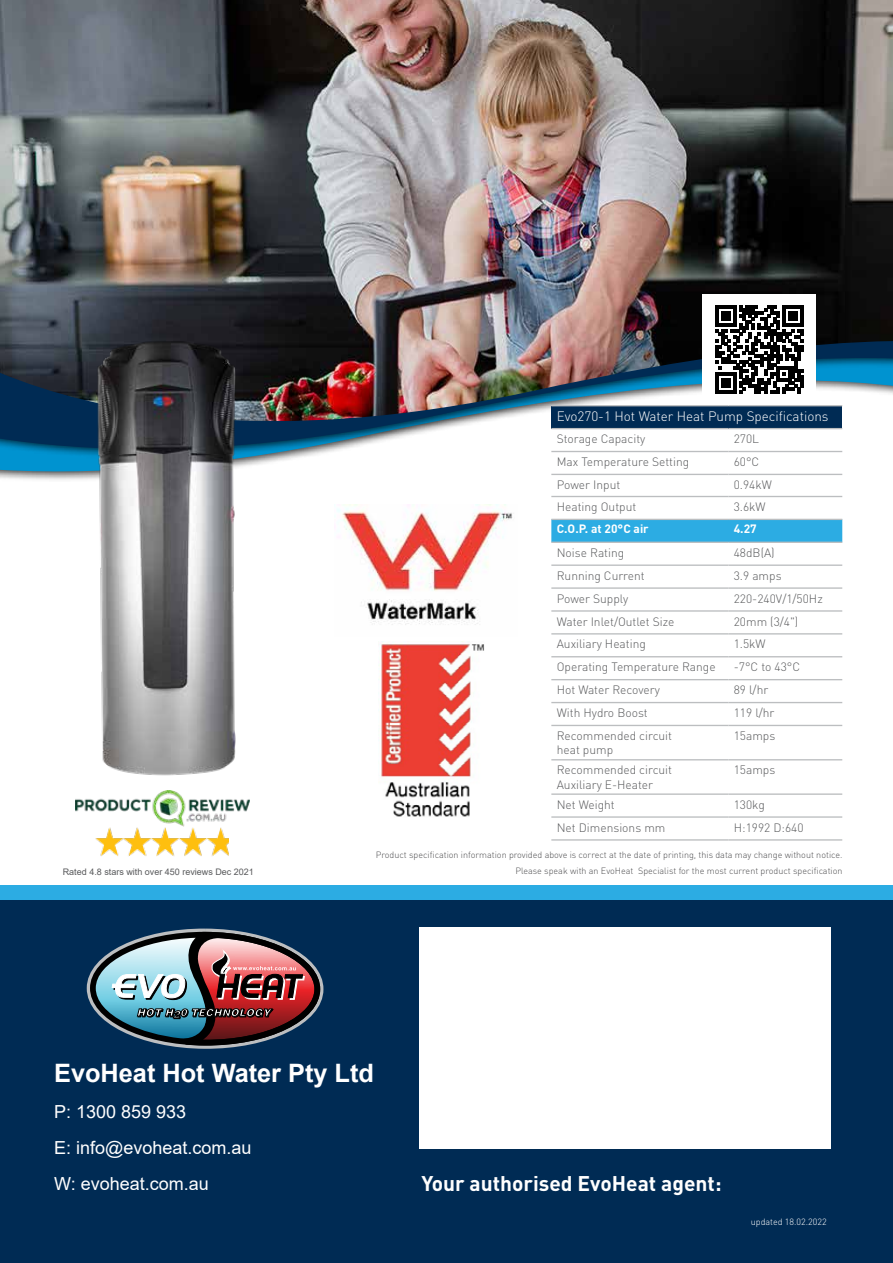
<style>
.page{position:relative;width:893px;height:1263px;background:#fff}
.page>*{position:absolute;margin:0;border:0;box-sizing:border-box;transform-origin:0 0}
.t1{font:700 25.35px "Arial";color:#fff}
.t2{font:700 21px "DIN";color:#fff}
.t3{font:18px/36px "Arial";color:#fff}
.t4{font:300 13.5px "DIN";color:#fff}
.t5{font:300 12px/14.4px "DIN";color:#58595b}
.t6{font:700 12px "DIN";color:#fff}
.t7{font:300 9px/16.5px "DIN";color:#4d4d4f;text-align:right}
.t8{font:9px "Arial";color:#58595b}
.t9{font:300 9px "DIN";color:#fff}
</style>
<div class="page">
<img style="left:0;top:0;width:893px;height:423px">
<div style="left:0;top:888px;width:893px;height:375px;background:#002b54"></div>
<svg style="left:89px;top:928px;width:232px;height:121px"></svg>
<div style="left:420px;top:928px;width:411px;height:221px;background:#fff"></div>
<img style="left:426px;top:504px;width:87px;height:121px">
<img style="left:426px;top:641px;width:59px;height:176px">
<div style="left:551px;top:406px;width:291px;height:23px;background:#002b54"></div>
<svg style="left:551px;top:520px;width:291px;height:22px;background:#2face2"></svg>
<hr style="left:551px;top:405px;width:177px;height:1px;background:#bcbec0">
<hr style="left:728px;top:405px;width:114px;height:1px;background:#bcbec0">
<hr style="left:551px;top:428px;width:177px;height:1px;background:#bcbec0">
<hr style="left:728px;top:428px;width:114px;height:1px;background:#bcbec0">
<hr style="left:551px;top:451px;width:177px;height:1px;background:#bcbec0">
<hr style="left:728px;top:451px;width:114px;height:1px;background:#bcbec0">
<hr style="left:551px;top:474px;width:177px;height:1px;background:#bcbec0">
<hr style="left:728px;top:474px;width:114px;height:1px;background:#bcbec0">
<hr style="left:551px;top:496px;width:177px;height:1px;background:#bcbec0">
<hr style="left:728px;top:496px;width:114px;height:1px;background:#bcbec0">
<hr style="left:551px;top:519px;width:177px;height:1px;background:#bcbec0">
<hr style="left:728px;top:519px;width:114px;height:1px;background:#bcbec0">
<hr style="left:551px;top:542px;width:177px;height:1px;background:#bcbec0">
<hr style="left:728px;top:542px;width:114px;height:1px;background:#bcbec0">
<hr style="left:551px;top:564px;width:177px;height:2px;background:#bcbec0">
<hr style="left:728px;top:564px;width:114px;height:2px;background:#bcbec0">
<hr style="left:551px;top:587px;width:177px;height:2px;background:#bcbec0">
<hr style="left:728px;top:587px;width:114px;height:2px;background:#bcbec0">
<hr style="left:551px;top:610px;width:177px;height:2px;background:#bcbec0">
<hr style="left:728px;top:610px;width:114px;height:2px;background:#bcbec0">
<hr style="left:551px;top:633px;width:177px;height:1px;background:#bcbec0">
<hr style="left:728px;top:633px;width:114px;height:1px;background:#bcbec0">
<hr style="left:551px;top:656px;width:177px;height:1px;background:#bcbec0">
<hr style="left:728px;top:656px;width:114px;height:1px;background:#bcbec0">
<hr style="left:551px;top:679px;width:177px;height:1px;background:#bcbec0">
<hr style="left:728px;top:679px;width:114px;height:1px;background:#bcbec0">
<hr style="left:551px;top:702px;width:177px;height:1px;background:#bcbec0">
<hr style="left:728px;top:702px;width:114px;height:1px;background:#bcbec0">
<hr style="left:551px;top:725px;width:177px;height:1px;background:#bcbec0">
<hr style="left:728px;top:725px;width:114px;height:1px;background:#bcbec0">
<hr style="left:551px;top:759px;width:177px;height:1px;background:#bcbec0">
<hr style="left:728px;top:759px;width:114px;height:1px;background:#bcbec0">
<hr style="left:551px;top:793px;width:177px;height:2px;background:#bcbec0">
<hr style="left:728px;top:793px;width:114px;height:2px;background:#bcbec0">
<hr style="left:551px;top:816px;width:177px;height:2px;background:#bcbec0">
<hr style="left:728px;top:816px;width:114px;height:2px;background:#bcbec0">
<hr style="left:551px;top:839px;width:177px;height:2px;background:#bcbec0">
<hr style="left:728px;top:839px;width:114px;height:2px;background:#bcbec0">
<div style="left:0;top:886px;width:893px;height:14px;background:#2cace3"></div>
<img style="left:95px;top:827px;width:134px;height:29px">
<img style="left:156px;top:817px;width:71px;height:10px">
<div style="left:702px;top:294px;width:114px;height:105px;background:#fff"></div>
<img style="left:0;top:299px;width:426px;height:518px">
<svg style="left:715px;top:306px;width:88px;height:88px"></svg>
<p class="t8" style="left:63px;top:868px;width:193px">Rated 4.8 stars with over 450 reviews Dec 2021</p>
<p class="t4" style="left:557px;top:410px;width:273px">Evo270-1 Hot Water Heat Pump Specifications</p>
<p class="t5" style="left:557px;top:433px;width:90px">Storage Capacity</p>
<p class="t5" style="left:734px;top:433px;width:27px">270L</p>
<p class="t5" style="left:557px;top:455px;width:134px">Max Temperature Setting</p>
<p class="t5" style="left:734px;top:455px;width:27px">60°C</p>
<p class="t5" style="left:557px;top:478px;width:65px">Power Input</p>
<p class="t5" style="left:734px;top:478px;width:40px">0.94kW</p>
<p class="t5" style="left:557px;top:500px;width:81px">Heating Output</p>
<p class="t5" style="left:734px;top:500px;width:33px">3.6kW</p>
<p class="t6" style="left:557px;top:525px;width:94px">C.O.P. at 20°C air</p>
<p class="t6" style="left:734px;top:525px;width:24px">4.27</p>
<p class="t5" style="left:557px;top:546px;width:69px">Noise Rating</p>
<p class="t5" style="left:734px;top:546px;width:42px">48dB(A)</p>
<p class="t5" style="left:557px;top:569px;width:89px">Running Current</p>
<p class="t5" style="left:734px;top:569px;width:49px">3.9 amps</p>
<p class="t5" style="left:557px;top:592px;width:73px">Power Supply</p>
<p class="t5" style="left:734px;top:592px;width:90px">220-240V/1/50Hz</p>
<p class="t5" style="left:557px;top:615px;width:119px">Water Inlet/Outlet Size</p>
<p class="t5" style="left:734px;top:615px;width:66px">20mm (3/4")</p>
<p class="t5" style="left:557px;top:638px;width:91px">Auxiliary Heating</p>
<p class="t5" style="left:734px;top:638px;width:33px">1.5kW</p>
<p class="t5" style="left:557px;top:661px;width:160px">Operating Temperature Range</p>
<p class="t5" style="left:734px;top:661px;width:68px">-7°C to 43°C</p>
<p class="t5" style="left:557px;top:684px;width:105px">Hot Water Recovery</p>
<p class="t5" style="left:734px;top:684px;width:36px">89 l/hr</p>
<p class="t5" style="left:557px;top:706px;width:92px">With Hydro Boost</p>
<p class="t5" style="left:734px;top:706px;width:42px">119 l/hr</p>
<p class="t5" style="left:557px;top:729px;width:117px">Recommended circuit heat pump</p>
<p class="t5" style="left:734px;top:729px;width:43px">15amps</p>
<p class="t5" style="left:557px;top:764px;width:117px">Recommended circuit<br>Auxiliary E-Heater</p>
<p class="t5" style="left:734px;top:764px;width:43px">15amps</p>
<p class="t5" style="left:557px;top:798px;width:60px">Net Weight</p>
<p class="t5" style="left:734px;top:798px;width:33px">130kg</p>
<p class="t5" style="left:557px;top:821px;width:110px">Net Dimensions mm</p>
<p class="t5" style="left:734px;top:821px;width:71px">H:1992 D:640</p>
<p class="t7" style="left:376px;top:847px;width:468px">Product specification information provided above is correct at the date of printing, this data may change without notice.<br>Please speak with an EvoHeat Specialist for the most current product specification</p>
<h1 class="t1" style="left:54px;top:1063px;width:321px">EvoHeat Hot Water Pty Ltd</h1>
<h3 class="t3" style="left:54px;top:1095px;width:199px">P: 1300 859 933<br>E: info@evoheat.com.au<br>W: evoheat.com.au</h3>
<h2 class="t2" style="left:421px;top:1176px;width:302px">Your authorised EvoHeat agent:</h2>
<p class="t9" style="left:751px;top:1218px;width:77px">updated 18.02.2022</p>
</div>
